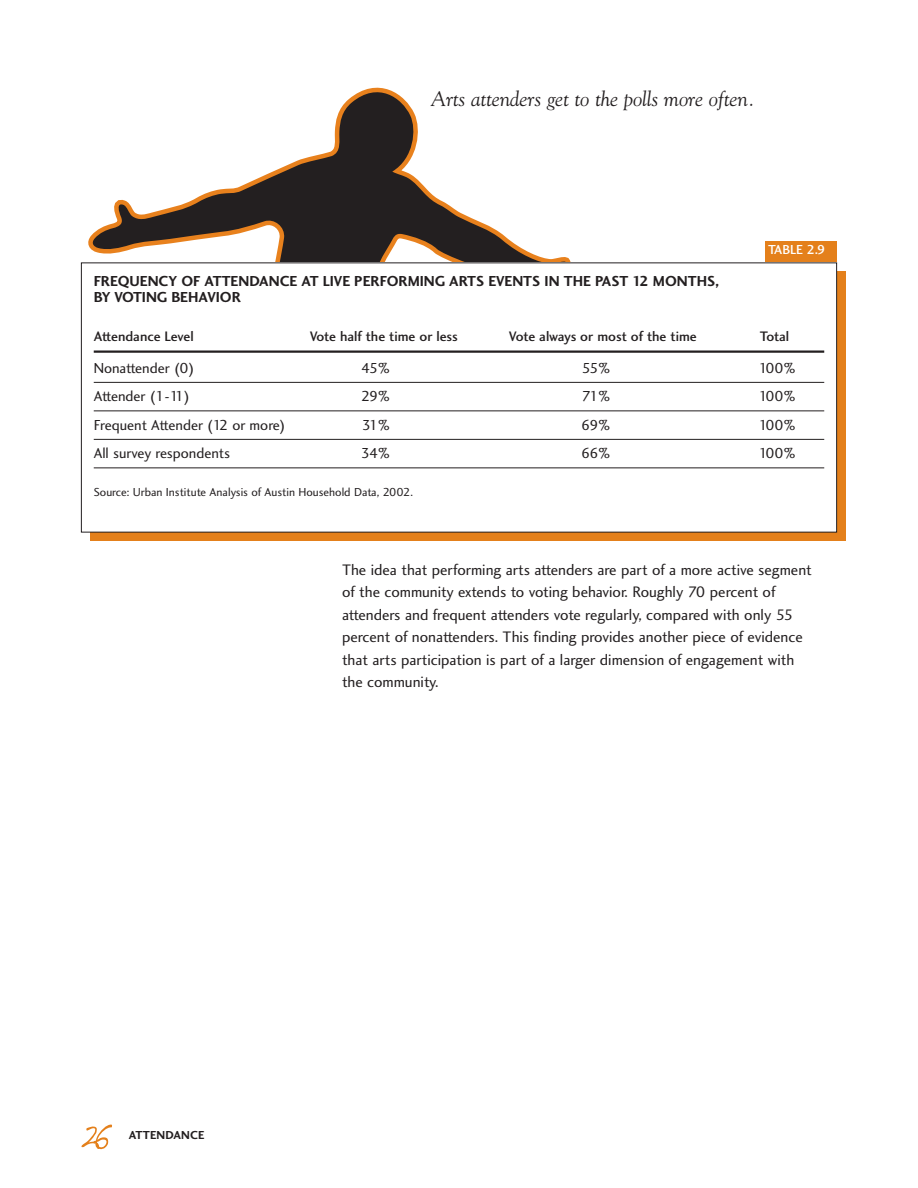
<style>
.page{position:relative;width:918px;height:1188px;background:#fff}
.page>*{position:absolute;margin:0;border:0;box-sizing:border-box;transform-origin:0 0}
.t1{font:54px "P22 Hopper Edward";color:#e4801b}
.t2{font:italic 21px "Goudy";letter-spacing:-.005em;color:#231f20}
.t3{font:15.75px/22.5px "Charlotte Sans Book Plain";color:#231f20}
.t4{font:15px "Charlotte Sans Book Plain";color:#231f20}
.t5{font:15px/16.5px "Charlotte Sans Bold Plain";color:#231f20}
.t6{font:14.25px "Charlotte Sans Medium Plain";color:#231f20}
.t7{font:13.5px "Charlotte Sans Medium Plain";color:#fff}
.t8{font:12px "Charlotte Sans Book Plain";color:#231f20}
.t9{font:12px "Charlotte Sans Bold Plain";letter-spacing:.01em;color:#231f20}
</style>
<div class="page">
<svg style="left:91px;top:87px;width:480px;height:175px"></svg>
<svg style="left:90px;top:272px;width:756px;height:269px;background:#d97a1b"></svg>
<div style="left:81px;top:263px;width:756px;height:269px;background:#fff"></div>
<hr style="left:94px;top:350px;width:730px;height:3px;background:#231f20">
<hr style="left:94px;top:382px;width:730px;height:1px;background:#231f20">
<hr style="left:94px;top:410px;width:730px;height:1px;background:#231f20">
<hr style="left:94px;top:439px;width:730px;height:1px;background:#231f20">
<hr style="left:94px;top:467px;width:730px;height:1px;background:#231f20">
<div style="left:765px;top:242px;width:72px;height:20px;background:#e4801b"></div>
<h2 class="t2" style="left:431px;top:90px;width:326px">Arts attenders get to the polls more often.</h2>
<p class="t7" style="left:768px;top:245px;width:59px">TABLE 2.9</p>
<p class="t5" style="left:94px;top:274px;width:627px">FREQUENCY OF ATTENDANCE AT LIVE PERFORMING ARTS EVENTS IN THE PAST 12 MONTHS,<br>BY VOTING BEHAVIOR</p>
<p class="t6" style="left:94px;top:331px;width:101px">Attendance Level</p>
<p class="t6" style="left:310px;top:331px;width:150px">Vote half the time or less</p>
<p class="t6" style="left:509px;top:331px;width:189px">Vote always or most of the time</p>
<p class="t6" style="left:760px;top:331px;width:31px">Total</p>
<p class="t4" style="left:94px;top:362px;width:102px">Nonattender (0)</p>
<p class="t4" style="left:361px;top:362px;width:30px">45%</p>
<p class="t4" style="left:582px;top:362px;width:30px">55%</p>
<p class="t4" style="left:759px;top:362px;width:38px">100%</p>
<p class="t4" style="left:94px;top:391px;width:98px">Attender (1-11)</p>
<p class="t4" style="left:361px;top:391px;width:30px">29%</p>
<p class="t4" style="left:582px;top:391px;width:30px">71%</p>
<p class="t4" style="left:759px;top:391px;width:38px">100%</p>
<p class="t4" style="left:94px;top:419px;width:193px">Frequent Attender (12 or more)</p>
<p class="t4" style="left:362px;top:419px;width:29px">31%</p>
<p class="t4" style="left:581px;top:419px;width:30px">69%</p>
<p class="t4" style="left:759px;top:419px;width:38px">100%</p>
<p class="t4" style="left:94px;top:448px;width:138px">All survey respondents</p>
<p class="t4" style="left:361px;top:448px;width:30px">34%</p>
<p class="t4" style="left:581px;top:448px;width:30px">66%</p>
<p class="t4" style="left:759px;top:448px;width:38px">100%</p>
<p class="t8" style="left:94px;top:487px;width:321px">Source: Urban Institute Analysis of Austin Household Data, 2002.</p>
<p class="t3" style="left:342px;top:560px;width:471px">The idea that performing arts attenders are part of a more active segment of the community extends to voting behavior. Roughly 70 percent of attenders and frequent attenders vote regularly, compared with only 55 percent of nonattenders. This finding provides another piece of evidence that arts participation is part of a larger dimension of engagement with the community.</p>
<h1 class="t1" style="left:81px;top:1098px;width:32px">26</h1>
<p class="t9" style="left:129px;top:1131px;width:77px">ATTENDANCE</p>
</div>
